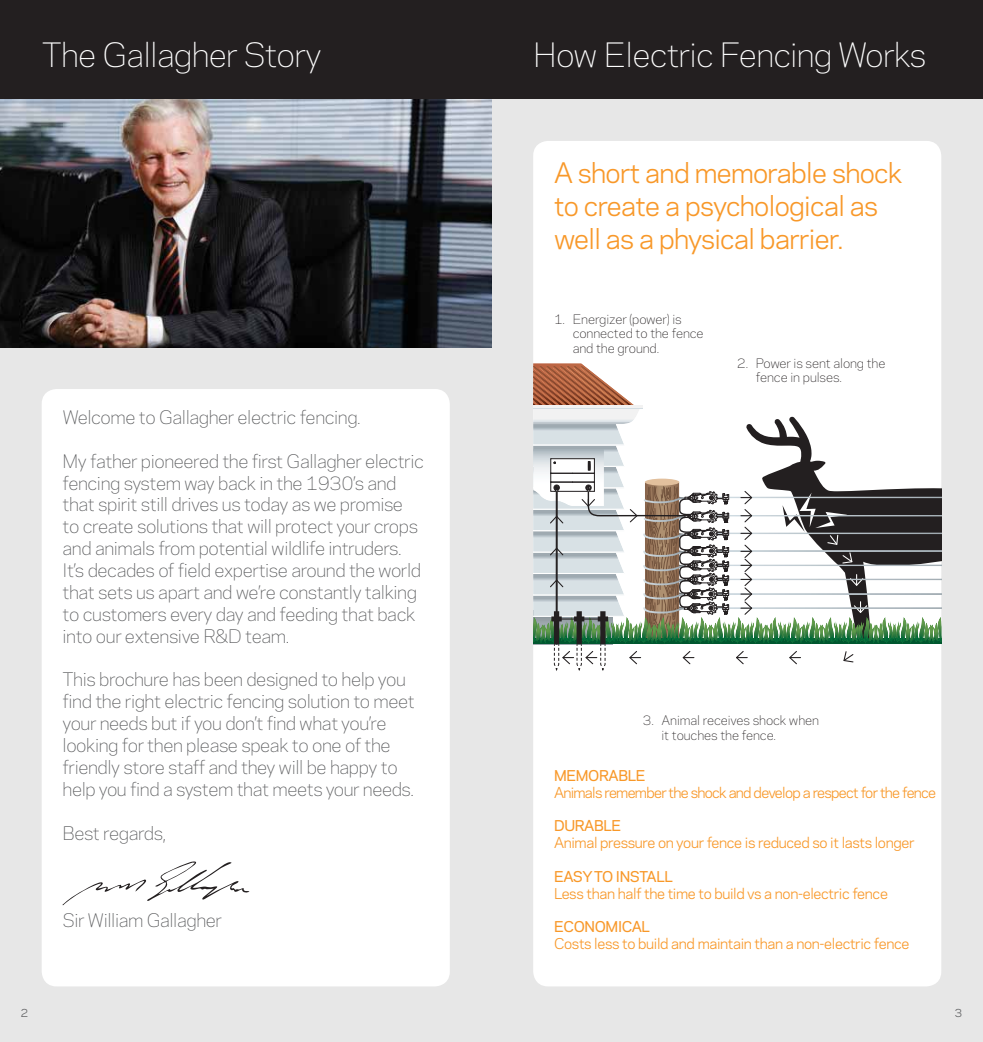
<style>
.page{position:relative;width:983px;height:1042px;background:#fff}
.page>*{position:absolute;margin:0;border:0;box-sizing:border-box;transform-origin:0 0}
.t1{font:300 31.5px "Galaxie Polaris";letter-spacing:-.025em;color:#fff}
.t2{font:26.25px/33.2px "Galaxie Polaris";letter-spacing:-.025em;color:#f89829}
.t3{font:300 17.5px/21.9px "Galaxie Polaris";letter-spacing:-.025em;color:#58595b}
.t4{font:14px "Galaxie Polaris";letter-spacing:-.025em;color:#f89829}
.t5{font:14px "Galaxie Polaris";letter-spacing:-.05em;color:#f89829}
.t6{font:500 14px "Galaxie Polaris";letter-spacing:-.025em;color:#f89829}
.t7{font:300 12.25px/14.7px "Galaxie Polaris";letter-spacing:-.01em;color:#231f20}
.t8{font:10.5px "Galaxie Polaris";color:#58595b}
</style>
<div class="page">
<div style="left:0;top:0;width:982px;height:99px;background:#231f20"></div>
<div style="left:0;top:99px;width:982px;height:943px;background:#e7e7e7"></div>
<div style="left:533px;top:141px;width:408px;height:845px;background:#fff;border-radius:15px"></div>
<div style="left:42px;top:389px;width:407px;height:597px;background:#fff;border-radius:15px"></div>
<svg style="left:62px;top:861px;width:187px;height:44px"></svg>
<img style="left:0;top:99px;width:491px;height:248px">
<svg style="left:533px;top:363px;width:408px;height:308px"></svg>
<h1 class="t1" style="left:42px;top:42px;width:281px">The Gallagher Story</h1>
<h1 class="t1" style="left:533px;top:42px;width:394px">How Electric Fencing Works</h1>
<h2 class="t2" style="left:554px;top:158px;width:349px">A short and memorable shock to create a psychological as well as a physical barrier.</h2>
<p class="t3" style="left:63px;top:407px;width:299px">Welcome to Gallagher electric fencing.</p>
<p class="t3" style="left:63px;top:451px;width:363px">My father pioneered the first Gallagher electric fencing system way back in the 1930’s and that spirit still drives us today as we promise to create solutions that will protect your crops and animals from potential wildlife intruders.<br>It’s decades of field expertise around the world that sets us apart and we’re constantly talking to customers every day and feeding that back into our extensive R&amp;D team.</p>
<p class="t3" style="left:63px;top:670px;width:354px">This brochure has been designed to help you find the right electric fencing solution to meet your needs but if you don’t find what you’re looking for then please speak to one of the friendly store staff and they will be happy to help you find a system that meets your needs.</p>
<p class="t3" style="left:63px;top:823px;width:105px">Best regards,</p>
<p class="t3" style="left:63px;top:911px;width:161px">Sir William Gallagher</p>
<p class="t7" style="left:572px;top:312px;width:132px;text-indent:-19px">1. Energizer (power) is connected to the fence and the ground.</p>
<p class="t7" style="left:755px;top:356px;width:131px;text-indent:-19px">2. Power is sent along the fence in pulses.</p>
<p class="t7" style="left:661px;top:714px;width:159px;text-indent:-19px">3. Animal receives shock when it touches the fence.</p>
<p class="t6" style="left:554px;top:770px;width:93px">MEMORABLE</p>
<p class="t5" style="left:554px;top:786px;width:383px">Animals remember the shock and develop a respect for the fence</p>
<p class="t6" style="left:554px;top:820px;width:69px">DURABLE</p>
<p class="t4" style="left:554px;top:837px;width:362px">Animal pressure on your fence is reduced so it lasts longer</p>
<p class="t6" style="left:554px;top:870px;width:120px">EASY TO INSTALL</p>
<p class="t4" style="left:554px;top:887px;width:335px">Less than half the time to build vs a non-electric fence</p>
<p class="t6" style="left:554px;top:921px;width:97px">ECONOMICAL</p>
<p class="t4" style="left:554px;top:938px;width:357px">Costs less to build and maintain than a non-electric fence</p>
<p class="t8" style="left:21px;top:1009px;width:9px">2</p>
<p class="t8" style="left:954px;top:1009px;width:9px">3</p>
</div>
